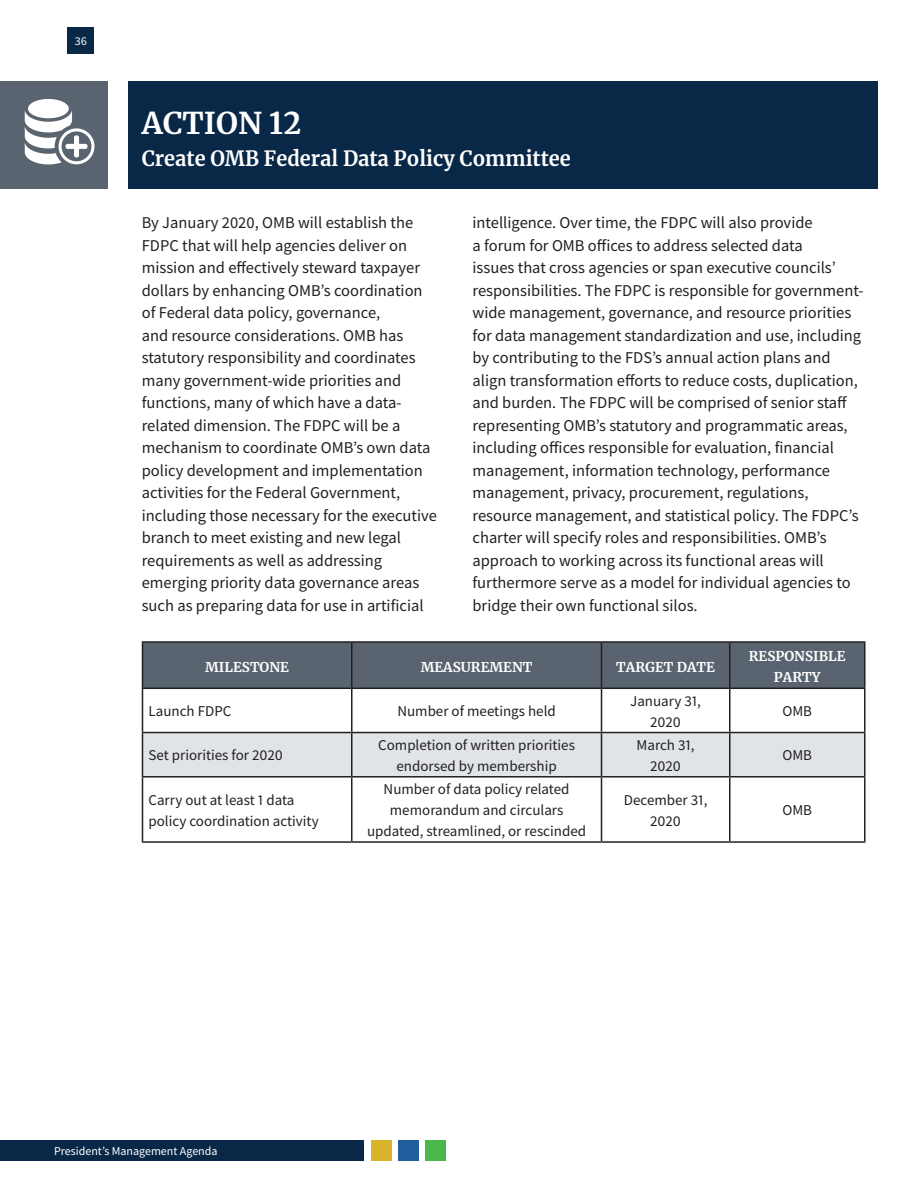
<style>
.page{position:relative;width:918px;height:1188px;background:#fff}
.page>*{position:absolute;margin:0;border:0;box-sizing:border-box;transform-origin:0 0}
.Action_Title{font:700 30px "Merriweather";color:#fff}
.Action_Title-2{font:700 21px "Merriweather";color:#fff;scale:.95 1}
.t1{font:16.5px/22.5px "Source Sans Pro";color:#231f20}
.T__Table_Text{font:15px/21px "Source Sans Pro";color:#231f20;text-align:center}
.T__Table_Header{font:700 13.5px/21px "Merriweather";color:#fff;text-align:center}
.t2{font:12px "Source Sans Pro";color:#fff}
</style>
<div class="page">
<div style="left:0;top:81px;width:108px;height:108px;background:#596470"></div>
<div style="left:28px;top:99px;width:41px;height:19px;background:#fff;border-radius:50%"></div>
<svg style="left:25px;top:110px;width:69px;height:54px"></svg>
<div style="left:0;top:1141px;width:364px;height:20px;background:#092746"></div>
<div style="left:371px;top:1141px;width:21px;height:20px;background:#d7b429"></div>
<div style="left:398px;top:1141px;width:20px;height:20px;background:#225d9e"></div>
<div style="left:425px;top:1141px;width:21px;height:20px;background:#49b749"></div>
<div style="left:68px;top:27px;width:26px;height:27px;background:#092746"></div>
<div style="left:143px;top:643px;width:721px;height:45px;background:#596470"></div>
<div style="left:143px;top:733px;width:721px;height:43px;background:#e0e4e7"></div>
<hr style="left:142px;top:641px;width:210px;height:2px;background:#231f20">
<hr style="left:142px;top:643px;width:1px;height:45px;background:#231f20">
<hr style="left:352px;top:641px;width:250px;height:2px;background:#231f20">
<hr style="left:351px;top:643px;width:1px;height:45px;background:#231f20">
<hr style="left:602px;top:641px;width:128px;height:2px;background:#231f20">
<hr style="left:601px;top:643px;width:1px;height:45px;background:#231f20">
<hr style="left:730px;top:641px;width:136px;height:2px;background:#231f20">
<hr style="left:729px;top:643px;width:1px;height:45px;background:#231f20">
<hr style="left:864px;top:643px;width:2px;height:45px;background:#231f20">
<hr style="left:142px;top:688px;width:210px;height:1px;background:#231f20">
<hr style="left:142px;top:689px;width:1px;height:43px;background:#231f20">
<hr style="left:352px;top:688px;width:250px;height:1px;background:#231f20">
<hr style="left:351px;top:689px;width:1px;height:43px;background:#231f20">
<hr style="left:602px;top:688px;width:128px;height:1px;background:#231f20">
<hr style="left:601px;top:689px;width:1px;height:43px;background:#231f20">
<hr style="left:730px;top:688px;width:136px;height:1px;background:#231f20">
<hr style="left:729px;top:689px;width:1px;height:43px;background:#231f20">
<hr style="left:864px;top:689px;width:2px;height:43px;background:#231f20">
<hr style="left:142px;top:732px;width:210px;height:1px;background:#231f20">
<hr style="left:142px;top:733px;width:1px;height:43px;background:#231f20">
<hr style="left:352px;top:732px;width:250px;height:1px;background:#231f20">
<hr style="left:351px;top:733px;width:1px;height:43px;background:#231f20">
<hr style="left:602px;top:732px;width:128px;height:1px;background:#231f20">
<hr style="left:601px;top:733px;width:1px;height:43px;background:#231f20">
<hr style="left:730px;top:732px;width:136px;height:1px;background:#231f20">
<hr style="left:729px;top:733px;width:1px;height:43px;background:#231f20">
<hr style="left:864px;top:733px;width:2px;height:43px;background:#231f20">
<hr style="left:142px;top:776px;width:210px;height:2px;background:#231f20">
<hr style="left:142px;top:778px;width:1px;height:63px;background:#231f20">
<hr style="left:352px;top:776px;width:250px;height:2px;background:#231f20">
<hr style="left:351px;top:778px;width:1px;height:63px;background:#231f20">
<hr style="left:602px;top:776px;width:128px;height:2px;background:#231f20">
<hr style="left:601px;top:778px;width:1px;height:63px;background:#231f20">
<hr style="left:730px;top:776px;width:136px;height:2px;background:#231f20">
<hr style="left:729px;top:778px;width:1px;height:63px;background:#231f20">
<hr style="left:864px;top:778px;width:2px;height:63px;background:#231f20">
<hr style="left:142px;top:841px;width:210px;height:2px;background:#231f20">
<hr style="left:352px;top:841px;width:250px;height:2px;background:#231f20">
<hr style="left:602px;top:841px;width:128px;height:2px;background:#231f20">
<hr style="left:730px;top:841px;width:136px;height:2px;background:#231f20">
<div style="left:128px;top:81px;width:750px;height:108px;background:#092746"></div>
<p class="t2" style="left:75px;top:36px;width:14px">36</p>
<p class="Action_Title" style="left:142px;top:102px;width:161px">ACTION 12</p>
<p class="Action_Title-2" style="left:142px;top:144px;width:453px">Create OMB Federal Data Policy Committee</p>
<p class="t1" style="left:142px;top:213px;width:297px">By January 2020, OMB will establish the FDPC that will help agencies deliver on mission and effectively steward taxpayer dollars by enhancing OMB’s coordination of Federal data policy, governance,<br>and resource considerations. OMB has statutory responsibility and coordinates many government-wide priorities and functions, many of which have a data&shy;related dimension. The FDPC will be a mechanism to coordinate OMB’s own data policy development and implementation activities for the Federal Government, including those necessary for the executive branch to meet existing and new legal requirements as well as addressing emerging priority data governance areas such as preparing data for use in artificial</p>
<p class="t1" style="left:472px;top:213px;width:393px">intelligence. Over time, the FDPC will also provide<br>a forum for OMB offices to address selected data<br>issues that cross agencies or span executive councils’ responsibilities. The FDPC is responsible for government&shy;wide management, governance, and resource priorities for data management standardization and use, including by contributing to the FDS’s annual action plans and align transformation efforts to reduce costs, duplication, and burden. The FDPC will be comprised of senior staff representing OMB’s statutory and programmatic areas, including offices responsible for evaluation, financial management, information technology, performance management, privacy, procurement, regulations, resource management, and statistical policy. The FDPC’s charter will specify roles and responsibilities. OMB’s approach to working across its functional areas will furthermore serve as a model for individual agencies to bridge their own functional silos.</p>
<p class="T__Table_Header" style="left:205px;top:656px;width:85px">MILESTONE</p>
<p class="T__Table_Header" style="left:421px;top:656px;width:113px">MEASUREMENT</p>
<p class="T__Table_Header" style="left:616px;top:656px;width:100px">TARGET DATE</p>
<p class="T__Table_Header" style="left:749px;top:645px;width:98px">RESPONSIBLE<br>PARTY</p>
<p class="T__Table_Text" style="left:148px;top:702px;width:84px">Launch FDPC</p>
<p class="T__Table_Text" style="left:397px;top:702px;width:160px">Number of meetings held</p>
<p class="T__Table_Text" style="left:630px;top:691px;width:72px">January 31,<br>2020</p>
<p class="T__Table_Text" style="left:782px;top:702px;width:31px">OMB</p>
<p class="T__Table_Text" style="left:148px;top:746px;width:136px">Set priorities for 2020</p>
<p class="T__Table_Text" style="left:378px;top:736px;width:198px">Completion of written priorities endorsed by membership</p>
<p class="T__Table_Text" style="left:637px;top:736px;width:60px">March 31,<br>2020</p>
<p class="T__Table_Text" style="left:782px;top:746px;width:31px">OMB</p>
<p class="T__Table_Text" style="left:148px;top:790px;width:172px;text-align:left">Carry out at least 1 data policy coordination activity</p>
<p class="T__Table_Text" style="left:367px;top:780px;width:221px">Number of data policy related memorandum and circulars updated, streamlined, or rescinded</p>
<p class="T__Table_Text" style="left:624px;top:790px;width:85px">December 31,<br>2020</p>
<p class="T__Table_Text" style="left:782px;top:801px;width:31px">OMB</p>
<p class="t2" style="left:54px;top:1147px;width:165px">President’s Management Agenda</p>
</div>
